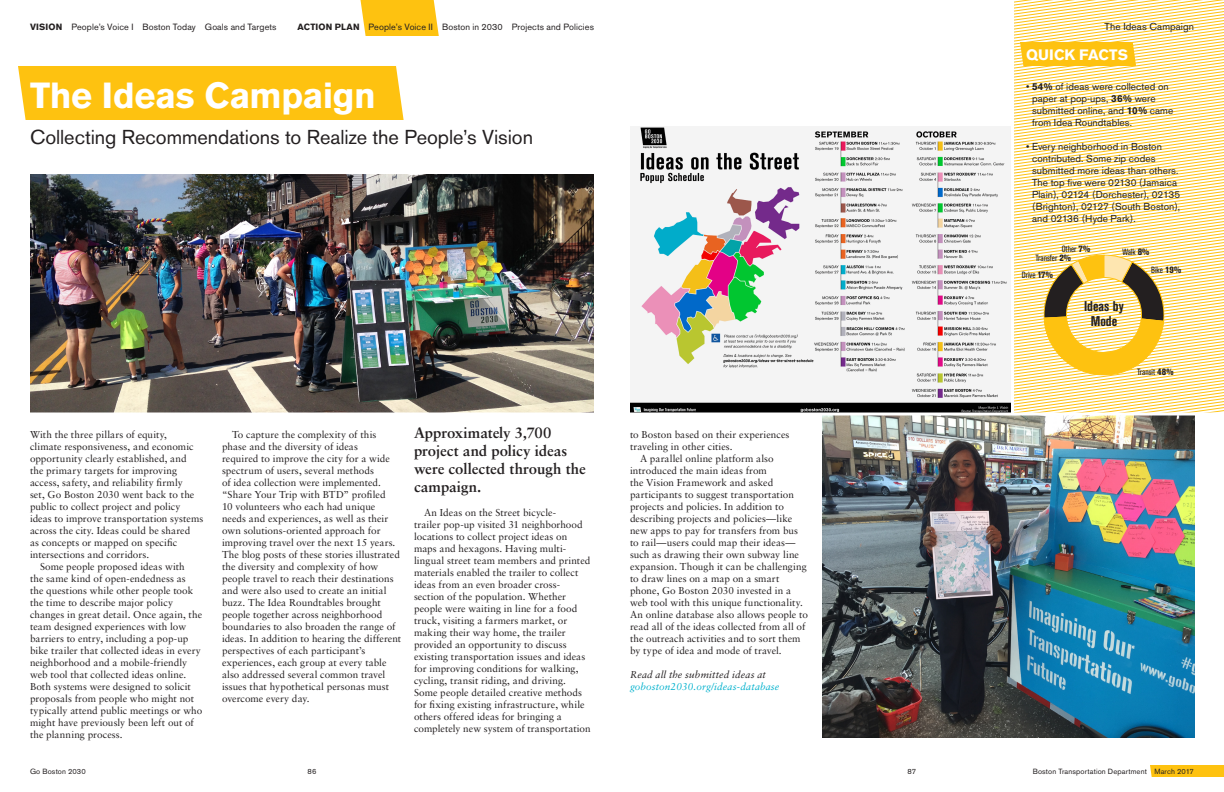
<style>
.page{position:relative;width:1224px;height:792px;background:#fff}
.page>*{position:absolute;margin:0;border:0;box-sizing:border-box;transform-origin:0 0}
.Akzidenz_36_42{font:700 36px "Akzidenz Grotesk BE";letter-spacing:-.01em;color:#fff}
.Akzidenz_20_24{font:20px "Akzidenz Grotesk BE";color:#231f20}
.Sabon_15_18{font:700 15px/18px "Sabon";color:#231f20}
.Akzidenz_15_18{font:700 15px "Akzidenz Grotesk BE";letter-spacing:.01em;color:#fff}
.t1{font:700 condensed 14px/15px "Akzidenz Grotesk BE";color:#231f20;text-align:center}
.Sabon_10_12{font:10px/12px "Sabon";letter-spacing:.005em;color:#231f20}
.Akzidenz_10_12{font:10px/12px "Akzidenz Grotesk BE";letter-spacing:.01em;color:#231f20}
.Sabon_10_12-2{font:italic 10px/12px "Sabon";letter-spacing:.015em;color:#00b1cd}
.t2{font:9px "Akzidenz Grotesk BE";letter-spacing:.01em;color:#231f20}
.t3{font:condensed 9px "Akzidenz Grotesk BE";color:#231f20}
.t4{font:7.5px "Akzidenz Grotesk BE";letter-spacing:.02em;color:#231f20}
.s1{font-weight:700}
.s2{color:#231f20}
.s3{font-weight:800}
</style>
<div class="page">
<img style="left:822px;top:416px;width:372px;height:322px">
<svg style="left:630px;top:126px;width:381px;height:286px;fill:#f4f4f4"></svg>
<svg style="left:18px;top:66px;width:12px;height:54px"></svg>
<svg style="left:388px;top:66px;width:16px;height:54px"></svg>
<img style="left:30px;top:174px;width:564px;height:238px">
<svg style="left:30px;top:412px;width:1165px;height:4px"></svg>
<hr style="left:1011px;top:0;width:3px;height:414px;background:#fff">
<svg style="left:1014px;top:0;width:210px;height:414px"></svg>
<div style="left:1066px;top:277px;width:76px;height:76px;border:1px solid #fec210;border-radius:50%"></div>
<div style="left:30px;top:66px;width:358px;height:54px;background:#fec210"></div>
<div style="left:1026px;top:42px;width:102px;height:24px;background:#fec210"></div>
<svg style="left:360px;top:0;width:79px;height:36px"></svg>
<svg style="left:1150px;top:765px;width:74px;height:12px"></svg>
<p class="t2" style="left:30px;top:22px;width:248px"><span class="s1">VISION</span> People’s Voice I Boston Today Goals and Targets</p>
<p class="t2" style="left:298px;top:22px;width:298px"><span class="s1">ACTION PLAN</span> People’s Voice II Boston in 2030 Projects and Policies</p>
<p class="Akzidenz_36_42" style="left:30px;top:75px;width:347px">The Ideas Campaign</p>
<p class="Akzidenz_20_24" style="left:30px;top:125px;width:505px">Collecting Recommendations to Realize the People’s Vision</p>
<p class="Sabon_10_12" style="left:30px;top:428px;width:175px">With the three pillars of equity,<br>climate responsiveness, and economic opportunity clearly established, and<br>the primary targets for improving access, safety, and reliability firmly<br>set, Go Boston 2030 went back to the public to collect project and policy ideas to improve transportation systems across the city. Ideas could be shared<br>as concepts or mapped on specific intersections and corridors.</p>
<p class="Sabon_10_12" style="left:30px;top:560px;width:174px;text-indent:10px">Some people proposed ideas with<br>the same kind of open-endedness as<br>the questions while other people took the time to describe major policy changes in great detail. Once again, the team designed experiences with low barriers to entry, including a pop-up bike trailer that collected ideas in every neighborhood and a mobile-friendly web tool that collected ideas online.<br>Both systems were designed to solicit proposals from people who might not typically attend public meetings or who might have previously been left out of the planning process.</p>
<p class="Sabon_10_12" style="left:222px;top:428px;width:181px;text-indent:10px">To capture the complexity of this phase and the diversity of ideas<br>required to improve the city for a wide spectrum of users, several methods<br>of idea collection were implemented. “Share Your Trip with BTD” profiled<br>10 volunteers who each had unique needs and experiences, as well as their own solutions-oriented approach for improving travel over the next 15 years.<br>The blog posts of these stories illustrated the diversity and complexity of how people travel to reach their destinations and were also used to create an initial buzz. The Idea Roundtables brought people together across neighborhood boundaries to also broaden the range of ideas. In addition to hearing the different perspectives of each participant’s experiences, each group at every table also addressed several common travel issues that hypothetical personas must overcome every day.</p>
<p class="Sabon_15_18" style="left:414px;top:423px;width:173px">Approximately 3,700 project and policy ideas were collected through the campaign.</p>
<p class="Sabon_10_12" style="left:414px;top:506px;width:178px;text-indent:10px">An Ideas on the Street bicycle-<br>trailer pop-up visited 31 neighborhood locations to collect project ideas on maps and hexagons. Having multi&shy;lingual street team members and printed materials enabled the trailer to collect ideas from an even broader cross&shy;section of the population. Whether people were waiting in line for a food truck, visiting a farmers market, or making their way home, the trailer provided an opportunity to discuss existing transportation issues and ideas for improving conditions for walking, cycling, transit riding, and driving.<br>Some people detailed creative methods for fixing existing infrastructure, while others offered ideas for bringing a completely new system of transportation</p>
<p class="Sabon_10_12" style="left:630px;top:428px;width:161px">to Boston based on their experiences traveling in other cities.</p>
<p class="Sabon_10_12" style="left:630px;top:452px;width:179px;text-indent:10px">A parallel online platform also introduced the main ideas from<br>the Vision Framework and asked participants to suggest transportation projects and policies. In addition to describing projects and policies—like new apps to pay for transfers from bus to rail—users could map their ideas— such as drawing their own subway line expansion. Though it can be challenging to draw lines on a map on a smart phone, Go Boston 2030 invested in a web tool with this unique functionality.<br>An online database also allows people to read all of the ideas collected from all of the outreach activities and to sort them by type of idea and mode of travel.</p>
<p class="Sabon_10_12-2" style="left:630px;top:669px;width:151px"><span class="s2">Read all the submitted ideas at </span>goboston2030.org/ideas-database</p>
<p class="t4" style="left:30px;top:767px;width:57px">Go Boston 2030</p>
<p class="t4" style="left:308px;top:767px;width:10px">86</p>
<p class="t4" style="left:908px;top:767px;width:10px">87</p>
<p class="Akzidenz_10_12" style="left:1105px;top:21px;width:91px">The Ideas Campaign</p>
<p class="Akzidenz_15_18" style="left:1026px;top:46px;width:104px">QUICK FACTS</p>
<p class="Akzidenz_10_12" style="left:1032px;top:81px;width:143px;text-indent:-6px">• <span class="s1">54%</span> of ideas were collected on paper at pop-ups, <span class="s1">36%</span> were submitted online, and <span class="s1">10%</span> came from Idea Roundtables.</p>
<p class="Akzidenz_10_12" style="left:1032px;top:141px;width:150px;text-indent:-6px">• Every neighborhood in Boston contributed. Some zip codes submitted more ideas than others.<br>The top five were 02130 (Jamaica<br>Plain), 02124 (Dorchester), 02135 (Brighton), 02127 (South Boston), and 02136 (Hyde Park).</p>
<p class="t3" style="left:1062px;top:244px;width:30px">Other <span class="s3">7%</span></p>
<p class="t3" style="left:1036px;top:253px;width:37px">Transfer <span class="s3">2%</span></p>
<p class="t3" style="left:1022px;top:270px;width:32px">Drive <span class="s3">17%</span></p>
<p class="t3" style="left:1122px;top:247px;width:29px">Walk <span class="s3">8%</span></p>
<p class="t3" style="left:1151px;top:265px;width:31px">Bike <span class="s3">19%</span></p>
<p class="t1" style="left:1084px;top:299px;width:41px">Ideas by<br>Mode</p>
<p class="t3" style="left:1137px;top:367px;width:38px">Transit <span class="s3">48%</span></p>
<p class="t4" style="left:1033px;top:767px;width:163px">Boston Transportation Department March 2017</p>
</div>
